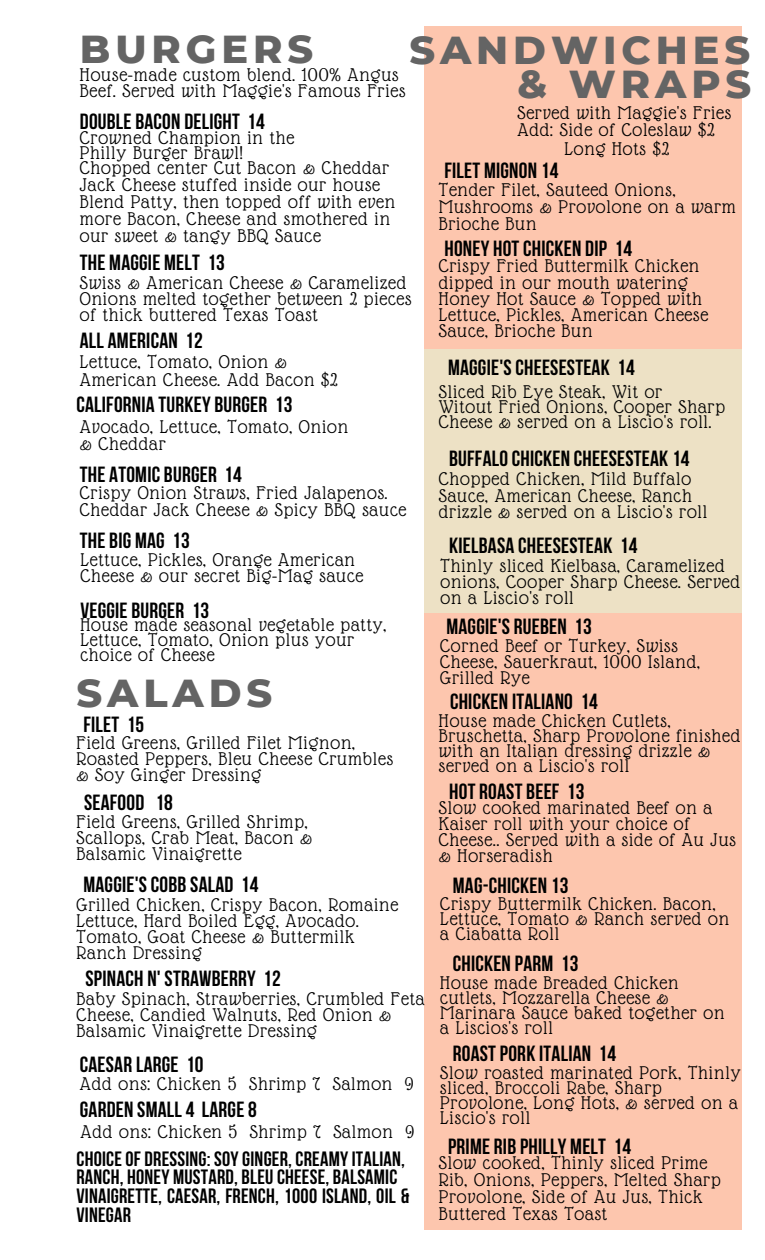
<style>
.page{position:relative;width:765px;height:1260px;background:#fff}
.page>*{position:absolute;margin:0;border:0;box-sizing:border-box;transform-origin:0 0}
.t1{font:800 39.75px "Montserrat";letter-spacing:.125em;color:#646464}
.t2{font:700 21.88px "Bebas Neue";letter-spacing:.01em;color:#000}
.t3{font:700 20.62px/18.8px "Bebas Neue";letter-spacing:.01em;color:#000}
.t4{font:20px/16px "Glass Antiqua";letter-spacing:.045em;color:#000}
</style>
<div class="page">
<div style="left:424px;top:346px;width:317px;height:267px;background:#ede1c5"></div>
<div style="left:424px;top:613px;width:317px;height:616px;background:#fdc6ae"></div>
<div style="left:424px;top:26px;width:317px;height:323px;background:#fdc6ae"></div>
<p class="t1" style="left:80px;top:24px;width:235px">BURGERS</p>
<p class="t1" style="left:409px;top:26px;width:342px">SANDWICHES</p>
<p class="t1" style="left:517px;top:59px;width:235px">&amp; WRAPS</p>
<p class="t4" style="left:517px;top:105px;width:215px">Served with Maggie's Fries</p>
<p class="t4" style="left:517px;top:122px;width:199px">Add: Side of Coleslaw $2</p>
<p class="t4" style="left:564px;top:141px;width:106px">Long Hots $2</p>
<p class="t4" style="left:80px;top:67px;width:320px">House-made custom blend. 100% Angus</p>
<p class="t4" style="left:80px;top:83px;width:327px">Beef. Served with Maggie's Famous Fries</p>
<p class="t2" style="left:80px;top:112px;width:186px">DOUBLE BACON DELIGHT 14</p>
<p class="t4" style="left:80px;top:130px;width:216px">Crowned Champion in the</p>
<p class="t4" style="left:80px;top:145px;width:165px">Philly Burger Brawl!</p>
<p class="t4" style="left:80px;top:160px;width:311px">Chopped center Cut Bacon &amp; Cheddar</p>
<p class="t2" style="left:444px;top:161px;width:115px">FILET MIGNON 14</p>
<p class="t4" style="left:80px;top:177px;width:302px">Jack Cheese stuffed inside our house</p>
<p class="t4" style="left:80px;top:193px;width:317px;line-height:16.9px">Blend Patty, then topped off with even more Bacon, Cheese and smothered in our sweet &amp; tangy BBQ Sauce</p>
<p class="t4" style="left:439px;top:182px;width:299px;line-height:16.9px">Tender Filet, Sauteed Onions,<br>Mushrooms &amp; Provolone on a warm<br>Brioche Bun</p>
<p class="t4" style="left:439px;top:258px;width:262px">Crispy Fried Buttermilk Chicken</p>
<p class="t4" style="left:439px;top:275px;width:271px">dipped in our mouth watering<br>Honey Hot Sauce &amp; Topped with<br>Lettuce, Pickles, American Cheese<br>Sauce, Brioche Bun</p>
<p class="t2" style="left:444px;top:239px;width:189px">HONEY HOT CHICKEN DIP 14</p>
<p class="t2" style="left:80px;top:254px;width:147px">THE MAGGIE MELT 13</p>
<p class="t4" style="left:80px;top:275px;width:333px">Swiss &amp; American Cheese &amp; Caramelized<br>Onions melted together between 2 pieces</p>
<p class="t4" style="left:80px;top:307px;width:240px">of thick buttered Texas Toast</p>
<p class="t2" style="left:80px;top:331px;width:124px">ALL AMERICAN 12</p>
<p class="t4" style="left:80px;top:354px;width:208px">Lettuce, Tomato, Onion &amp;</p>
<p class="t4" style="left:80px;top:372px;width:259px">American Cheese. Add Bacon $2</p>
<p class="t2" style="left:76px;top:396px;width:217px">CALIFORNIA TURKEY BURGER 13</p>
<p class="t4" style="left:80px;top:419px;width:270px">Avocado, Lettuce, Tomato, Onion</p>
<p class="t4" style="left:80px;top:436px;width:87px">&amp; Cheddar</p>
<p class="t2" style="left:80px;top:466px;width:163px">THE ATOMIC BURGER 14</p>
<p class="t4" style="left:80px;top:485px;width:328px;line-height:16.9px">Crispy Onion Straws, Fried Jalapenos.<br>Cheddar Jack Cheese &amp; Spicy BBQ sauce</p>
<p class="t2" style="left:448px;top:359px;width:188px">MAGGIE'S CHEESESTEAK 14</p>
<p class="t4" style="left:439px;top:383px;width:225px">Sliced Rib Eye Steak, Wit or</p>
<p class="t4" style="left:439px;top:399px;width:288px;line-height:15px">Witout Fried Onions, Cooper Sharp<br>Cheese &amp; served on a Liscio's roll.</p>
<p class="t2" style="left:449px;top:449px;width:242px">BUFFALO CHICKEN CHEESESTEAK 14</p>
<p class="t4" style="left:439px;top:470px;width:270px;line-height:16.9px">Chopped Chicken, Mild Buffalo<br>Sauce, American Cheese, Ranch drizzle &amp; served on a Liscio's roll</p>
<p class="t2" style="left:80px;top:532px;width:111px">THE BIG MAG 13</p>
<p class="t4" style="left:80px;top:551px;width:276px">Lettuce, Pickles, Orange American</p>
<p class="t4" style="left:80px;top:568px;width:284px">Cheese &amp; our secret Big-Mag sauce</p>
<p class="t2" style="left:80px;top:601px;width:130px">VEGGIE BURGER 13</p>
<p class="t4" style="left:80px;top:617px;width:307px">House made seasonal vegetable patty,</p>
<p class="t4" style="left:80px;top:632px;width:275px;line-height:15px">Lettuce, Tomato, Onion plus your choice of Cheese</p>
<p class="t1" style="left:76px;top:668px;width:197px">SALADS</p>
<p class="t2" style="left:83px;top:716px;width:62px">FILET 15</p>
<p class="t4" style="left:76px;top:735px;width:280px">Field Greens, Grilled Filet Mignon,</p>
<p class="t4" style="left:76px;top:751px;width:318px">Roasted Peppers, Bleu Cheese Crumbles</p>
<p class="t4" style="left:76px;top:767px;width:186px">&amp; Soy Ginger Dressing</p>
<p class="t2" style="left:84px;top:794px;width:90px">SEAFOOD 18</p>
<p class="t4" style="left:76px;top:813px;width:237px">Field Greens, Grilled Shrimp,<br>Scallops, Crab Meat, Bacon &amp;</p>
<p class="t4" style="left:76px;top:845px;width:166px">Balsamic Vinaigrette</p>
<p class="t2" style="left:83px;top:875px;width:177px">MAGGIE'S COBB SALAD 14</p>
<p class="t4" style="left:76px;top:897px;width:323px">Grilled Chicken, Crispy Bacon, Romaine<br>Lettuce, Hard Boiled Egg, Avocado.<br>Tomato, Goat Cheese &amp; Buttermilk<br>Ranch Dressing</p>
<p class="t2" style="left:85px;top:970px;width:197px">SPINACH N' STRAWBERRY 12</p>
<p class="t4" style="left:76px;top:991px;width:349px">Baby Spinach, Strawberries, Crumbled Feta<br>Cheese, Candied Walnuts, Red Onion &amp;<br>Balsamic Vinaigrette Dressing</p>
<p class="t2" style="left:80px;top:1055px;width:125px">CAESAR LARGE 10</p>
<p class="t4" style="left:80px;top:1076px;width:335px">Add ons: Chicken 5 Shrimp 7 Salmon 9</p>
<p class="t2" style="left:80px;top:1101px;width:179px">GARDEN SMALL 4 LARGE 8</p>
<p class="t4" style="left:80px;top:1123px;width:335px">Add ons: Chicken 5 Shrimp 7 Salmon 9</p>
<p class="t3" style="left:76px;top:1151px;width:330px">CHOICE OF DRESSING: SOY GINGER, CREAMY ITALIAN,</p>
<p class="t3" style="left:76px;top:1170px;width:322px">RANCH, HONEY MUSTARD, BLEU CHEESE, BALSAMIC</p>
<p class="t3" style="left:76px;top:1189px;width:334px">VINAIGRETTE, CAESAR, FRENCH, 1000 ISLAND, OIL &amp;<br>VINEGAR</p>
<p class="t2" style="left:449px;top:537px;width:190px">KIELBASA CHEESESTEAK 14</p>
<p class="t4" style="left:441px;top:558px;width:301px">Thinly sliced Kielbasa, Caramelized onions, Cooper Sharp Cheese. Served on a Liscio's roll</p>
<p class="t2" style="left:446px;top:617px;width:147px">MAGGIE'S RUEBEN 13</p>
<p class="t4" style="left:440px;top:638px;width:261px">Corned Beef or Turkey, Swiss<br>Cheese, Sauerkraut, 1000 Island,<br>Grilled Rye</p>
<p class="t2" style="left:450px;top:692px;width:149px">CHICKEN ITALIANO 14</p>
<p class="t4" style="left:439px;top:713px;width:303px;line-height:15px">House made Chicken Cutlets,<br>Bruschetta, Sharp Provolone finished with an Italian dressing drizzle &amp; served on a Liscio's roll</p>
<p class="t2" style="left:449px;top:783px;width:137px">HOT ROAST BEEF 13</p>
<p class="t4" style="left:439px;top:800px;width:299px">Slow cooked marinated Beef on a<br>Kaiser roll with your choice of<br>Cheese.. Served with a side of Au Jus &amp; Horseradish</p>
<p class="t2" style="left:453px;top:877px;width:117px">MAG-CHICKEN 13</p>
<p class="t4" style="left:440px;top:896px;width:290px;line-height:15px">Crispy Buttermilk Chicken. Bacon,<br>Lettuce, Tomato &amp; Ranch served on a Ciabatta Roll</p>
<p class="t2" style="left:453px;top:954px;width:127px">CHICKEN PARM 13</p>
<p class="t4" style="left:440px;top:975px;width:240px;line-height:15px">House made Breaded Chicken cutlets, Mozzarella Cheese &amp;</p>
<p class="t4" style="left:440px;top:1005px;width:286px;line-height:15px">Marinara Sauce baked together on a Liscios's roll</p>
<p class="t2" style="left:453px;top:1045px;width:165px">ROAST PORK ITALIAN 14</p>
<p class="t4" style="left:440px;top:1066px;width:302px;line-height:15px">Slow roasted marinated Pork, Thinly sliced, Broccoli Rabe, Sharp<br>Provolone, Long Hots, &amp; served on a<br>Liscio's roll</p>
<p class="t2" style="left:448px;top:1138px;width:184px">PRIME RIB PHILLY MELT 14</p>
<p class="t4" style="left:439px;top:1155px;width:283px;line-height:16.9px">Slow cooked, Thinly sliced Prime<br>Rib, Onions, Peppers, Melted Sharp<br>Provolone, Side of Au Jus, Thick<br>Buttered Texas Toast</p>
</div>
